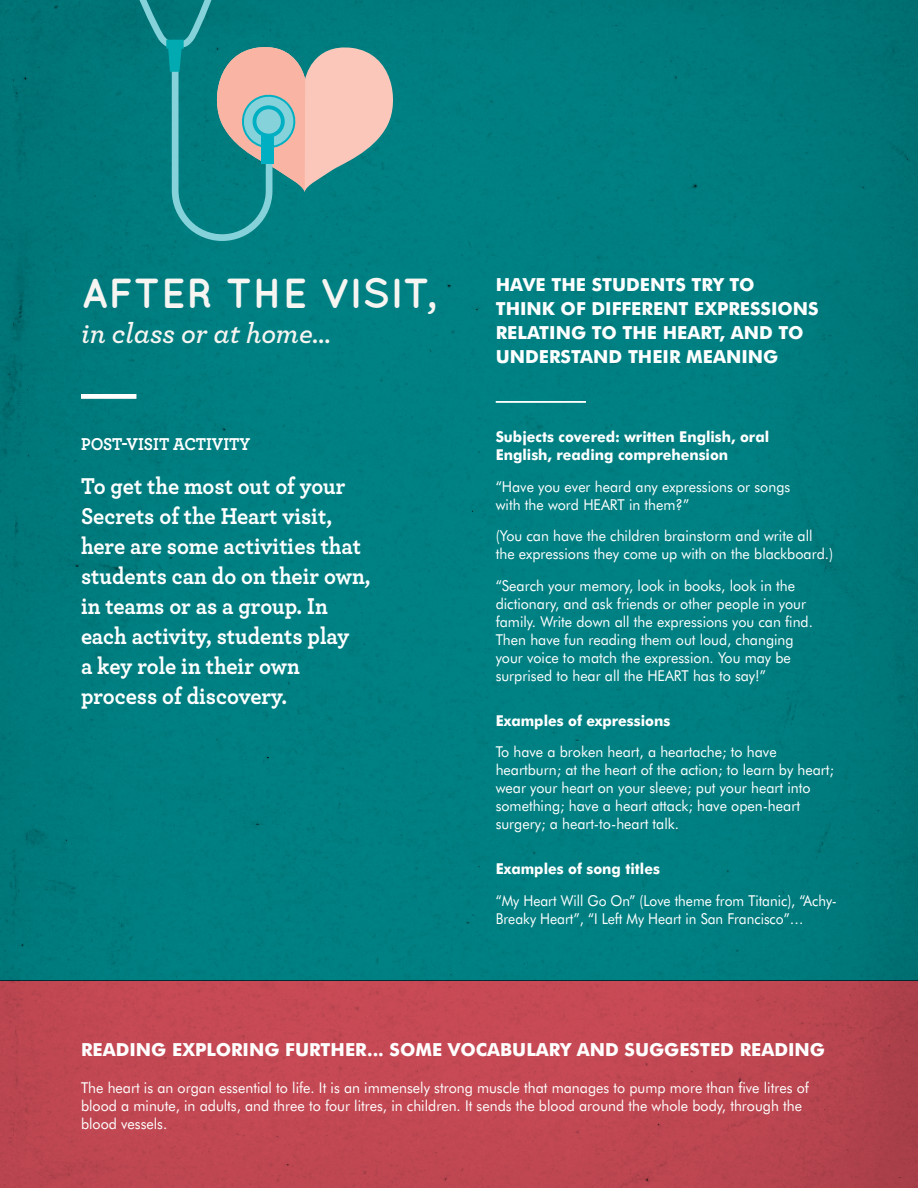
<style>
.page{position:relative;width:918px;height:1188px;background:#fff}
.page>*{position:absolute;margin:0;border:0;box-sizing:border-box;transform-origin:0 0}
.t1{font:700 42px "Quicksand";color:#f7f5f2}
.t2{font:italic 600 28.8px "Archer";color:#f7f5f2}
.t3{font:700 24px/30px "Archer";color:#fff;scale:.93 1}
.t4{font:700 18px/24px "Futura BT";color:#fff}
.t5{font:700 18px "Archer";color:#fff;scale:.93 1}
.t6{font:15px/18px "Futura BT";color:#fff;scale:.95 1}
.t7{font:700 15px/18px "Futura BT";color:#fff;scale:.95 1}
.t8{font:15px/18px "Futura BT";color:#fff;scale:.92 1}
</style>
<div class="page">
<div style="left:0;top:0;width:918px;height:981px;background:#007e80"></div>
<div style="left:81px;top:394px;width:55px;height:5px;background:#fff"></div>
<hr style="left:496px;top:401px;width:90px;height:2px;background:#fff">
<svg style="left:125px;top:0;width:272px;height:241px"></svg>
<div style="left:262px;top:136px;width:12px;height:28px;background:#00afc2"></div>
<svg style="left:0;top:981px;width:918px;height:207px;background:#be4651"></svg>
<h1 class="t1" style="left:81px;top:268px;width:356px">AFTER THE VISIT,</h1>
<h2 class="t2" style="left:81px;top:311px;width:252px">in class or at home…</h2>
<p class="t5" style="left:81px;top:430px;width:183px">POST-VISIT ACTIVITY</p>
<h3 class="t3" style="left:81px;top:469px;width:313px">To get the most out of your<br>Secrets of the Heart visit, here are some activities that students can do on their own, in teams or as a group. In each activity, students play<br>a key role in their own process of discovery.</h3>
<p class="t4" style="left:496px;top:272px;width:325px">HAVE THE STUDENTS TRY TO<br>THINK OF DIFFERENT EXPRESSIONS<br>RELATING TO THE HEART, AND TO<br>UNDERSTAND THEIR MEANING</p>
<p class="t7" style="left:496px;top:428px;width:289px">Subjects covered: written English, oral<br>English, reading comprehension</p>
<p class="t6" style="left:496px;top:477px;width:312px">“Have you ever heard any expressions or songs with the word HEART in them?”</p>
<p class="t6" style="left:496px;top:527px;width:357px">(You can have the children brainstorm and write all the expressions they come up with on the blackboard.)</p>
<p class="t6" style="left:496px;top:576px;width:335px">“Search your memory, look in books, look in the dictionary, and ask friends or other people in your family. Write down all the expressions you can find.<br>Then have fun reading them out loud, changing your voice to match the expression. You may be surprised to hear all the HEART has to say!”</p>
<p class="t7" style="left:496px;top:711px;width:185px">Examples of expressions</p>
<p class="t6" style="left:496px;top:743px;width:358px">To have a broken heart, a heartache; to have heartburn; at the heart of the action; to learn by heart; wear your heart on your sleeve; put your heart into something; have a heart attack; have open-heart surgery; a heart-to-heart talk.</p>
<p class="t7" style="left:496px;top:860px;width:174px">Examples of song titles</p>
<p class="t8" style="left:496px;top:891px;width:372px">“My Heart Will Go On” (Love theme from Titanic), “Achy-<br>Breaky Heart”, “I Left My Heart in San Francisco”…</p>
<p class="t4" style="left:81px;top:1037px;width:746px">READING EXPLORING FURTHER... SOME VOCABULARY AND SUGGESTED READING</p>
<p class="t6" style="left:81px;top:1079px;width:768px">The heart is an organ essential to life. It is an immensely strong muscle that manages to pump more than five litres of blood a minute, in adults, and three to four litres, in children. It sends the blood around the whole body, through the blood vessels.</p>
</div>
